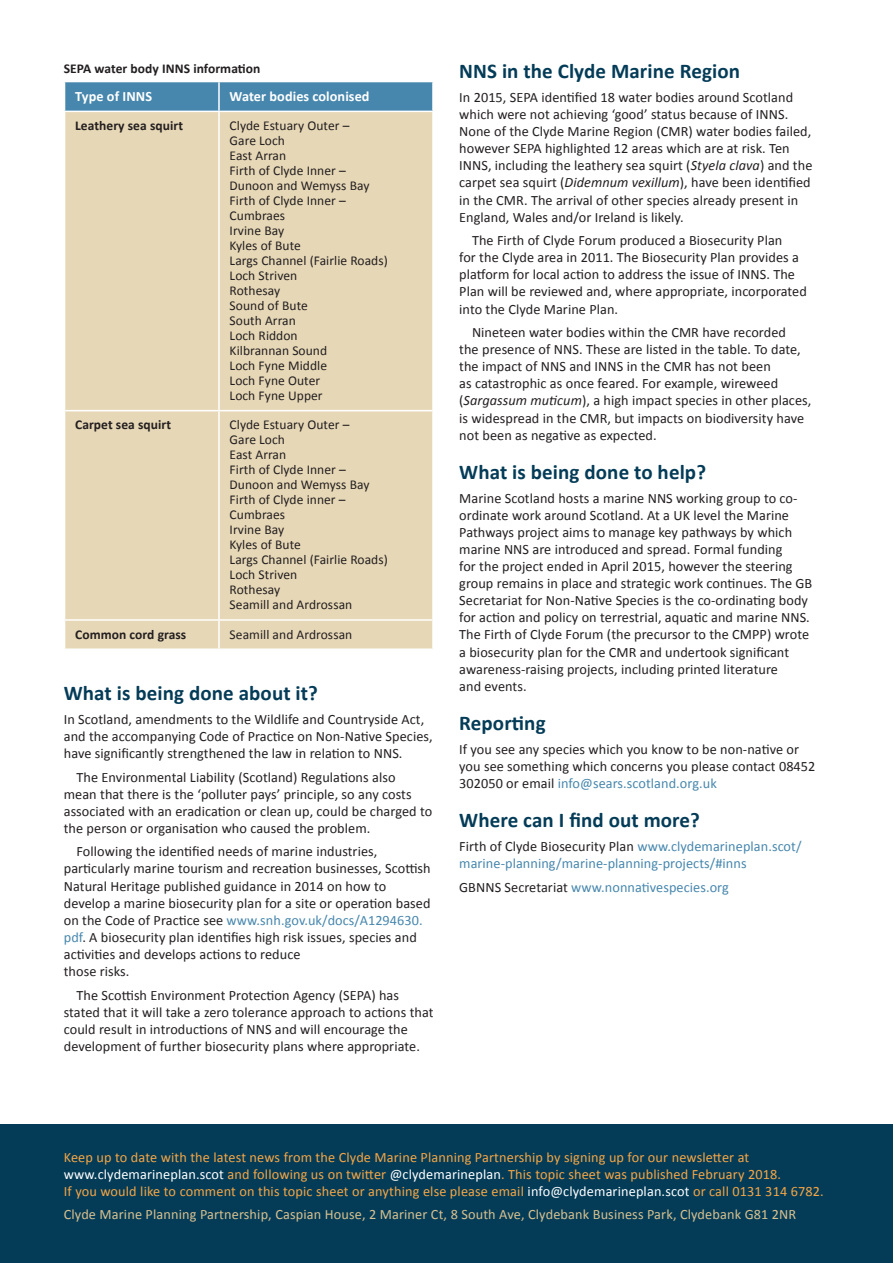
<style>
.page{position:relative;width:893px;height:1263px;background:#fff}
.page>*{position:absolute;margin:0;border:0;box-sizing:border-box;transform-origin:0 0}
.t1{font:700 21px "Calibri";letter-spacing:.005em;color:#043c58}
.t2{font:14.25px/17.1px "Calibri";letter-spacing:.005em;color:#231f20}
.t3{font:14.25px/17.1px "Calibri";letter-spacing:.01em;color:#f5a544}
.t4{font:14.25px/17.1px "Calibri";letter-spacing:.005em;color:#4787ad}
.t5{font:14.25px "Calibri";letter-spacing:.01em;color:#d7c08e}
.t6{font:700 14.25px "Calibri";letter-spacing:.005em;color:#fff}
.t7{font:13.5px "Calibri";letter-spacing:.005em;color:#231f20}
.t8{font:700 13.5px "Calibri";letter-spacing:.005em;color:#231f20}
.s1{color:#4787ad}
.s2{font-style:italic}
.s3{color:#231f20}
.s4{color:#fff}
</style>
<div class="page">
<div style="left:0;top:1125px;width:893px;height:138px;background:#043c58"></div>
<div style="left:65px;top:112px;width:367px;height:536px;background:#e6d7b6"></div>
<svg style="left:64px;top:82px;width:368px;height:29px;background:#4c8aaf"></svg>
<hr style="left:218px;top:82px;width:2px;height:29px;background:#fff">
<hr style="left:218px;top:112px;width:2px;height:298px;background:#fff">
<hr style="left:218px;top:621px;width:2px;height:27px;background:#fff">
<hr style="left:64px;top:410px;width:155px;height:1px;background:#fff">
<hr style="left:219px;top:410px;width:215px;height:1px;background:#fff">
<hr style="left:218px;top:411px;width:2px;height:208px;background:#fff">
<hr style="left:64px;top:619px;width:155px;height:2px;background:#fff">
<hr style="left:219px;top:619px;width:215px;height:2px;background:#fff">
<p class="t8" style="left:64px;top:60px;width:198px">SEPA water body INNS information</p>
<p class="t6" style="left:75px;top:87px;width:78px">Type of INNS</p>
<p class="t6" style="left:230px;top:87px;width:141px">Water bodies colonised</p>
<p class="t8" style="left:75px;top:117px;width:109px">Leathery sea squirt</p>
<p class="t7" style="left:230px;top:117px;width:121px">Clyde Estuary Outer –</p>
<p class="t7" style="left:230px;top:132px;width:57px">Gare Loch</p>
<p class="t7" style="left:230px;top:147px;width:58px">East Arran</p>
<p class="t7" style="left:230px;top:162px;width:118px">Firth of Clyde Inner –</p>
<p class="t7" style="left:230px;top:177px;width:141px">Dunoon and Wemyss Bay</p>
<p class="t7" style="left:230px;top:192px;width:118px">Firth of Clyde Inner –</p>
<p class="t7" style="left:230px;top:207px;width:57px">Cumbraes</p>
<p class="t7" style="left:230px;top:222px;width:56px">Irvine Bay</p>
<p class="t7" style="left:230px;top:237px;width:73px">Kyles of Bute</p>
<p class="t7" style="left:230px;top:252px;width:160px">Largs Channel (Fairlie Roads)</p>
<p class="t7" style="left:230px;top:267px;width:69px">Loch Striven</p>
<p class="t7" style="left:230px;top:282px;width:52px">Rothesay</p>
<p class="t7" style="left:230px;top:297px;width:80px">Sound of Bute</p>
<p class="t7" style="left:230px;top:312px;width:68px">South Arran</p>
<p class="t7" style="left:230px;top:327px;width:70px">Loch Riddon</p>
<p class="t7" style="left:230px;top:342px;width:99px">Kilbrannan Sound</p>
<p class="t7" style="left:230px;top:357px;width:99px">Loch Fyne Middle</p>
<p class="t7" style="left:230px;top:372px;width:92px">Loch Fyne Outer</p>
<p class="t7" style="left:230px;top:387px;width:95px">Loch Fyne Upper</p>
<p class="t8" style="left:75px;top:416px;width:97px">Carpet sea squirt</p>
<p class="t7" style="left:230px;top:416px;width:121px">Clyde Estuary Outer –</p>
<p class="t7" style="left:230px;top:431px;width:57px">Gare Loch</p>
<p class="t7" style="left:230px;top:446px;width:58px">East Arran</p>
<p class="t7" style="left:230px;top:461px;width:118px">Firth of Clyde Inner –</p>
<p class="t7" style="left:230px;top:476px;width:141px">Dunoon and Wemyss Bay</p>
<p class="t7" style="left:230px;top:491px;width:117px">Firth of Clyde inner –</p>
<p class="t7" style="left:230px;top:506px;width:57px">Cumbraes</p>
<p class="t7" style="left:230px;top:521px;width:56px">Irvine Bay</p>
<p class="t7" style="left:230px;top:536px;width:73px">Kyles of Bute</p>
<p class="t7" style="left:230px;top:551px;width:160px">Largs Channel (Fairlie Roads)</p>
<p class="t7" style="left:230px;top:566px;width:69px">Loch Striven</p>
<p class="t7" style="left:230px;top:581px;width:52px">Rothesay</p>
<p class="t7" style="left:230px;top:596px;width:124px">Seamill and Ardrossan</p>
<p class="t8" style="left:75px;top:625px;width:113px">Common cord grass</p>
<p class="t7" style="left:230px;top:625px;width:124px">Seamill and Ardrossan</p>
<p class="t1" style="left:64px;top:680px;width:256px">What is being done about it?</p>
<p class="t2" style="left:64px;top:711px;width:370px">In Scotland, amendments to the Wildlife and Countryside Act, and the accompanying Code of Practice on Non-Native Species, have significantly strengthened the law in relation to NNS.</p>
<p class="t2" style="left:64px;top:768px;width:370px;text-indent:13px">The Environmental Liability (Scotland) Regulations also<br>mean that there is the ‘polluter pays’ principle, so any costs associated with an eradication or clean up, could be charged to the person or organisation who caused the problem.</p>
<p class="t2" style="left:64px;top:843px;width:368px;text-indent:13px">Following the identified needs of marine industries, particularly marine tourism and recreation businesses, Scottish Natural Heritage published guidance in 2014 on how to develop a marine biosecurity plan for a site or operation based on the Code of Practice see <span class="s1">www.snh.gov.uk/docs/A1294630. pdf</span>. A biosecurity plan identifies high risk issues, species and activities and develops actions to reduce<br>those risks.</p>
<p class="t2" style="left:64px;top:986px;width:371px;text-indent:13px">The Scottish Environment Protection Agency (SEPA) has stated that it will take a zero tolerance approach to actions that could result in introductions of NNS and will encourage the development of further biosecurity plans where appropriate.</p>
<p class="t1" style="left:459px;top:58px;width:282px">NNS in the Clyde Marine Region</p>
<p class="t2" style="left:459px;top:89px;width:355px">In 2015, SEPA identified 18 water bodies around Scotland which were not achieving ‘good’ status because of INNS.<br>None of the Clyde Marine Region (CMR) water bodies failed, however SEPA highlighted 12 areas which are at risk. Ten INNS, including the leathery sea squirt (<span class="s2">Styela clava</span>) and the carpet sea squirt (<span class="s2">Didemnum vexillum</span>), have been identified in the CMR. The arrival of other species already present in England, Wales and/or Ireland is likely.</p>
<p class="t2" style="left:459px;top:232px;width:349px;text-indent:13px">The Firth of Clyde Forum produced a Biosecurity Plan<br>for the Clyde area in 2011. The Biosecurity Plan provides a platform for local action to address the issue of INNS. The Plan will be reviewed and, where appropriate, incorporated into the Clyde Marine Plan.</p>
<p class="t2" style="left:459px;top:324px;width:354px;text-indent:13px">Nineteen water bodies within the CMR have recorded<br>the presence of NNS. These are listed in the table. To date, the impact of NNS and INNS in the CMR has not been<br>as catastrophic as once feared. For example, wireweed (<span class="s2">Sargassum muticum</span>), a high impact species in other places, is widespread in the CMR, but impacts on biodiversity have not been as negative as expected.</p>
<p class="t1" style="left:459px;top:459px;width:248px">What is being done to help?</p>
<p class="t2" style="left:459px;top:489px;width:355px">Marine Scotland hosts a marine NNS working group to co&shy;ordinate work around Scotland. At a UK level the Marine Pathways project aims to manage key pathways by which marine NNS are introduced and spread. Formal funding<br>for the project ended in April 2015, however the steering group remains in place and strategic work continues. The GB Secretariat for Non-Native Species is the co-ordinating body for action and policy on terrestrial, aquatic and marine NNS.<br>The Firth of Clyde Forum (the precursor to the CMPP) wrote a biosecurity plan for the CMR and undertook significant awareness-raising projects, including printed literature<br>and events.</p>
<p class="t1" style="left:459px;top:710px;width:88px">Reporting</p>
<p class="t2" style="left:459px;top:740px;width:358px">If you see any species which you know to be non-native or you see something which concerns you please contact 08452<br>302050 or email <span class="s1">info@sears.scotland.org.uk</span></p>
<p class="t1" style="left:459px;top:807px;width:242px">Where can I find out more?</p>
<p class="t4" style="left:459px;top:838px;width:344px"><span class="s3">Firth of Clyde Biosecurity Plan</span> www.clydemarineplan.scot/ marine-planning/marine-planning-projects/#inns</p>
<p class="t4" style="left:459px;top:878px;width:271px"><span class="s3">GBNNS Secretariat</span> www.nonnativespecies.org</p>
<p class="t3" style="left:64px;top:1148px;width:761px">Keep up to date with the latest news from the Clyde Marine Planning Partnership by signing up for our newsletter at <span class="s4">www.clydemarineplan.scot</span> and following us on twitter <span class="s4">@clydemarineplan</span>. This topic sheet was published February 2018.<br>If you would like to comment on this topic sheet or anything else please email <span class="s4">info@clydemarineplan.scot</span> or call 0131 314 6782.</p>
<p class="t5" style="left:64px;top:1205px;width:734px">Clyde Marine Planning Partnership, Caspian House, 2 Mariner Ct, 8 South Ave, Clydebank Business Park, Clydebank G81 2NR</p>
</div>
